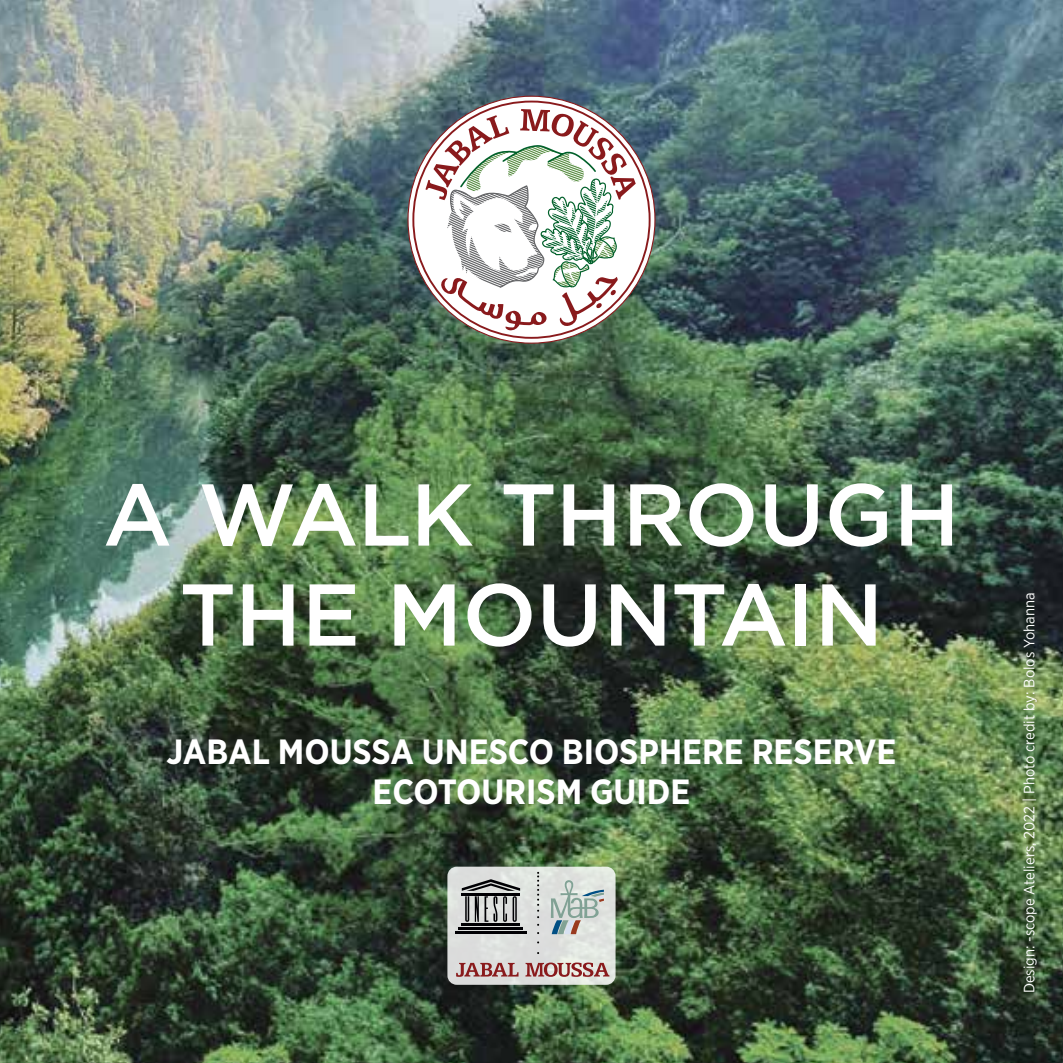
<style>
.page{position:relative;width:1063px;height:1063px;background:#fff}
.page>*{position:absolute;margin:0;border:0;box-sizing:border-box;transform-origin:0 0}
.t1{font:500 87.5px/100px "Gotham HTF";letter-spacing:-.005em;color:#fff;text-align:center}
.t2{font:700 35px/40px "Gotham Narrow";color:#fff;text-align:center}
.t3{font:15px "Gotham Narrow";color:#fff}
</style>
<div class="page">
<img style="left:0;top:0;width:1063px;height:1063px">
<svg style="left:408px;top:96px;width:247px;height:247px"></svg>
<svg style="left:425px;top:109px;width:211px;height:222px"></svg>
<svg style="left:447px;top:867px;width:169px;height:118px;background:#daddda"></svg>
<svg style="left:537px;top:872px;width:2px;height:46px"></svg>
<hr style="left:462px;top:923px;width:58px;height:3px;background:#000003">
<hr style="left:458px;top:927px;width:65px;height:3px;background:#000003">
<hr style="left:455px;top:932px;width:71px;height:2px;background:#000003">
<svg style="left:462px;top:879px;width:58px;height:43px;background:#939494"></svg>
<svg style="left:551px;top:879px;width:53px;height:55px;background:#bfc9c5"></svg>
<svg style="left:456px;top:963px;width:63px;height:14px"></svg>
<svg style="left:525px;top:963px;width:84px;height:14px"></svg>
<h1 class="t1" style="left:103px;top:463px;width:858px">A WALK THROUGH<br>THE MOUNTAIN</h1>
<h2 class="t2" style="left:166px;top:731px;width:732px">JABAL MOUSSA UNESCO BIOSPHERE RESERVE<br>ECOTOURISM GUIDE</h2>
<p class="t3" style="left:1020px;top:993px;width:402px;rotate:-90deg">Design: -scope Ateliers, 2022 | Photo credit by: Bolos Yohanna</p>
</div>
